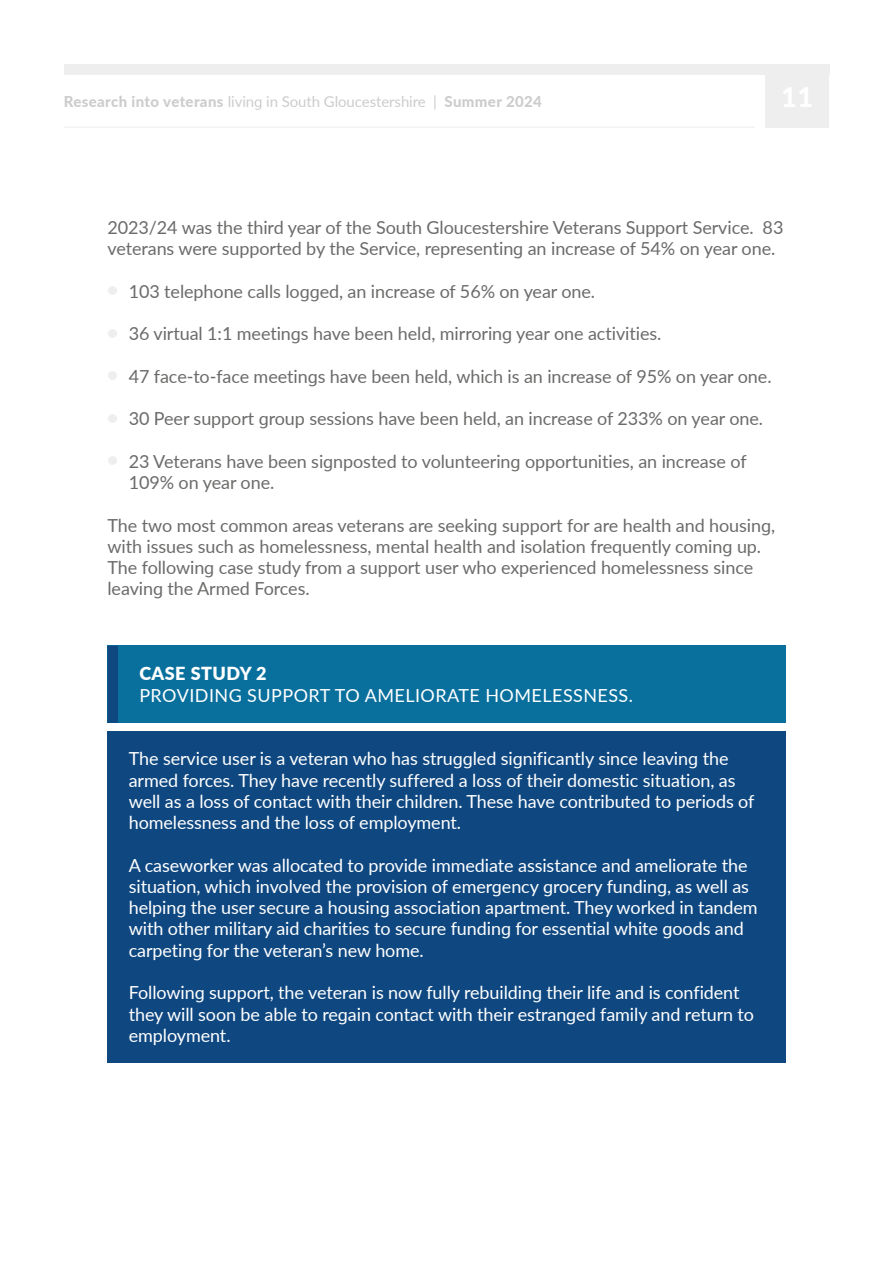
<style>
.page{position:relative;width:893px;height:1263px;background:#fff}
.page>*{position:absolute;margin:0;border:0;box-sizing:border-box;transform-origin:0 0}
.t1{font:18px/21.3px "Lato";letter-spacing:-.005em;color:#6b6b6a}
.t2{font:18px/21.3px "Lato";letter-spacing:-.005em;color:#fff}
.t3{font:18px "Lato";letter-spacing:.025em;color:#fff}
.t4{font:900 18px "Lato";letter-spacing:.025em;color:#fff}
.t5{font:800 15px "Lato";letter-spacing:.025em;color:#ccc}
.s1{font-weight:400}
.s2{font-weight:900;color:#eee}
</style>
<div class="page">
<div style="left:64px;top:64px;width:765px;height:10px;background:#eee"></div>
<div style="left:765px;top:64px;width:64px;height:64px;background:#eee"></div>
<hr style="left:64px;top:127px;width:691px;height:1px;background:#eee">
<div style="left:107px;top:646px;width:678px;height:77px;background:#09709e"></div>
<div style="left:107px;top:646px;width:11px;height:77px;background:#0f4881"></div>
<div style="left:107px;top:731px;width:678px;height:119px;background:#0f4881"></div>
<div style="left:107px;top:837px;width:678px;height:141px;background:#0f4881"></div>
<div style="left:107px;top:964px;width:678px;height:99px;background:#0f4881"></div>
<p class="t5" style="left:64px;top:90px;width:480px">Research into veterans <span class="s1">living in South Gloucestershire |</span> Summer 2024</p>
<p class="t1" style="left:107px;top:216px;width:677px">2023/24 was the third year of the South Gloucestershire Veterans Support Service. 83 veterans were supported by the Service, representing an increase of 54% on year one.</p>
<p class="t1" style="left:107px;top:280px;width:489px"><span class="s2">•</span> 103 telephone calls logged, an increase of 56% on year one.</p>
<p class="t1" style="left:107px;top:322px;width:555px"><span class="s2">•</span> 36 virtual 1:1 meetings have been held, mirroring year one activities.</p>
<p class="t1" style="left:107px;top:365px;width:666px"><span class="s2">•</span> 47 face-to-face meetings have been held, which is an increase of 95% on year one.</p>
<p class="t1" style="left:107px;top:407px;width:657px"><span class="s2">•</span> 30 Peer support group sessions have been held, an increase of 233% on year one.</p>
<p class="t1" style="left:129px;top:450px;width:619px;text-indent:-21px"><span class="s2">•</span> 23 Veterans have been signposted to volunteering opportunities, an increase of<br>109% on year one.</p>
<p class="t1" style="left:107px;top:514px;width:669px">The two most common areas veterans are seeking support for are health and housing, with issues such as homelessness, mental health and isolation frequently coming up.<br>The following case study from a support user who experienced homelessness since leaving the Armed Forces.</p>
<h3 class="t4" style="left:139px;top:660px;width:129px">CASE STUDY 2</h3>
<p class="t3" style="left:139px;top:682px;width:495px">PROVIDING SUPPORT TO AMELIORATE HOMELESSNESS.</p>
<p class="t2" style="left:129px;top:747px;width:627px">The service user is a veteran who has struggled significantly since leaving the armed forces. They have recently suffered a loss of their domestic situation, as well as a loss of contact with their children. These have contributed to periods of homelessness and the loss of employment.</p>
<p class="t2" style="left:129px;top:854px;width:630px">A caseworker was allocated to provide immediate assistance and ameliorate the situation, which involved the provision of emergency grocery funding, as well as helping the user secure a housing association apartment. They worked in tandem with other military aid charities to secure funding for essential white goods and carpeting for the veteran’s new home.</p>
<p class="t2" style="left:129px;top:981px;width:627px">Following support, the veteran is now fully rebuilding their life and is confident they will soon be able to regain contact with their estranged family and return to employment.</p>
</div>
